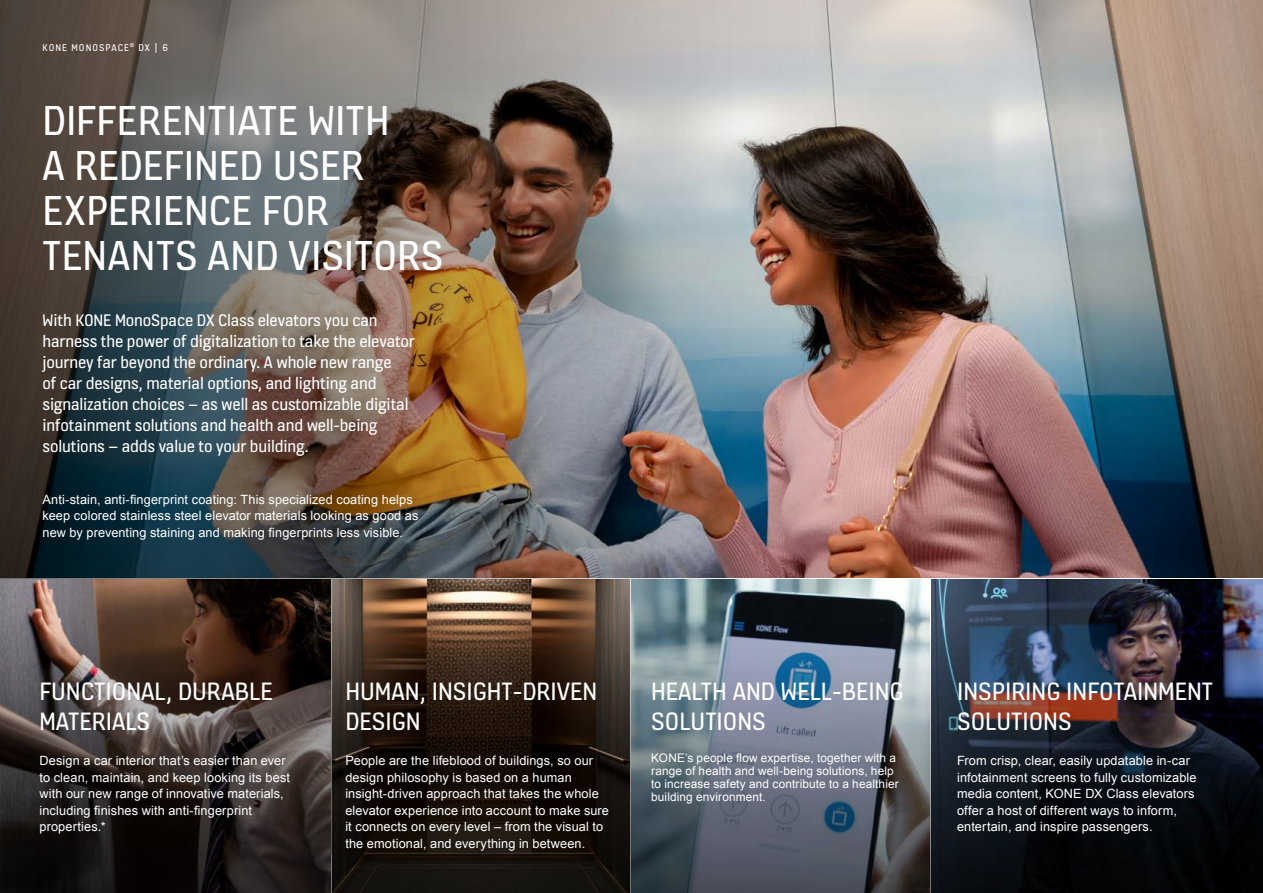
<style>
.page{position:relative;width:1263px;height:893px;background:#fff}
.page>*{position:absolute;margin:0;border:0;box-sizing:border-box;transform-origin:0 0}
.t1{font:45px/45px "KONE Information v 13";letter-spacing:.005em;color:#fff}
.t2{font:27px/30px "KONE Information v 13";color:#fff}
.t3{font:18px/21px "KONE Information v 13";letter-spacing:-.01em;color:#fff}
.t4{font:12.75px/16.5px "Arial";letter-spacing:.01em;color:#fff}
.t5{font:11.85px/13.2px "Arial";letter-spacing:.01em;color:#fff}
.t6{font:10.5px "KONE Information v 13";letter-spacing:.1em;color:#fff}
</style>
<div class="page">
<img style="left:809px;top:0;width:454px;height:577px">
<img style="left:0;top:0;width:809px;height:623px">
<img style="left:332px;top:579px;width:298px;height:44px">
<img style="left:0;top:579px;width:330px;height:44px">
<img style="left:632px;top:579px;width:298px;height:44px">
<img style="left:932px;top:579px;width:331px;height:44px">
<img style="left:0;top:623px;width:1263px;height:270px">
<p class="t6" style="left:43px;top:40px;width:127px">KONE MONOSPACE<sup>®</sup> DX | 6</p>
<h1 class="t1" style="left:43px;top:96px;width:403px">DIFFERENTIATE WITH<br>A REDEFINED USER<br>EXPERIENCE FOR<br>TENANTS AND VISITORS</h1>
<p class="t3" style="left:43px;top:309px;width:374px">With KONE MonoSpace DX Class elevators you can harness the power of digitalization to take the elevator journey far beyond the ordinary. A whole new range<br>of car designs, material options, and lighting and signalization choices – as well as customizable digital infotainment solutions and health and well-being solutions – adds value to your building.</p>
<p class="t4" style="left:43px;top:491px;width:377px">Anti-stain, anti-fingerprint coating: This specialized coating helps keep colored stainless steel elevator materials looking as good as new by preventing staining and making fingerprints less visible.</p>
<h2 class="t2" style="left:39px;top:675px;width:235px">FUNCTIONAL, DURABLE<br>MATERIALS</h2>
<p class="t4" style="left:39px;top:753px;width:252px">Design a car interior that’s easier than ever to clean, maintain, and keep looking its best with our new range of innovative materials, including finishes with anti-fingerprint properties.*</p>
<h2 class="t2" style="left:345px;top:675px;width:253px">HUMAN, INSIGHT-DRIVEN<br>DESIGN</h2>
<p class="t4" style="left:345px;top:753px;width:265px">People are the lifeblood of buildings, so our design philosophy is based on a human insight-driven approach that takes the whole elevator experience into account to make sure it connects on every level – from the visual to the emotional, and everything in between.</p>
<h2 class="t2" style="left:651px;top:675px;width:254px">HEALTH AND WELL-BEING<br>SOLUTIONS</h2>
<p class="t5" style="left:651px;top:751px;width:249px">KONE’s people flow expertise, together with a range of health and well-being solutions, help to increase safety and contribute to a healthier building environment.</p>
<h2 class="t2" style="left:957px;top:675px;width:258px">INSPIRING INFOTAINMENT<br>SOLUTIONS</h2>
<p class="t4" style="left:957px;top:753px;width:241px">From crisp, clear, easily updatable in-car infotainment screens to fully customizable media content, KONE DX Class elevators offer a host of different ways to inform, entertain, and inspire passengers.</p>
</div>
